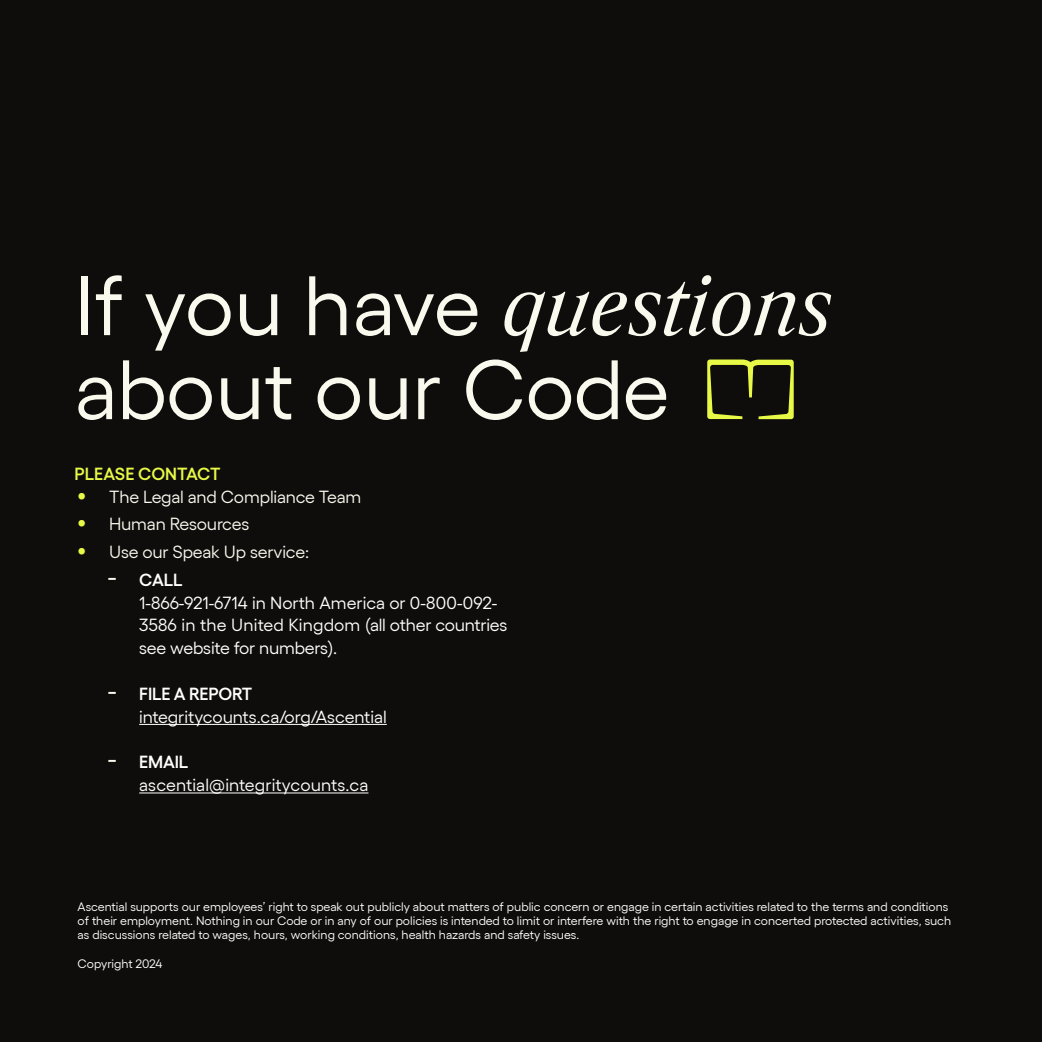
<style>
.page{position:relative;width:1042px;height:1042px;background:#fff}
.page>*{position:absolute;margin:0;border:0;box-sizing:border-box;transform-origin:0 0}
.t1{font:84px/84px "Yellix";color:#f9f9ed}
.t2{font:17.5px/22.8px "Yellix";color:#fff}
.t3{font:17.5px "Yellix";letter-spacing:-.01em;color:#f9f9ed}
.t4{font:600 17.5px "Yellix";color:#e7f946}
.t5{font:12.25px/14px "Yellix";color:#fff}
.s1{font-family:"Rando Ascential";font-style:italic;font-size:82.25px}
.s2{font-size:28px;color:#e7f946}
.s3{font-size:28px;color:#f9f9ed}
.s4{font-weight:600}
</style>
<div class="page">
<div style="left:0;top:0;width:1042px;height:1041px;background:#0f0d0c"></div>
<hr style="left:139px;top:724px;width:248px;height:1px;background:#fff">
<hr style="left:139px;top:792px;width:229px;height:1px;background:#fff">
<svg style="left:707px;top:359px;width:87px;height:60px"></svg>
<h1 class="t1" style="left:74px;top:255px;width:759px">If you have <span class="s1">questions </span>about our Code</h1>
<h2 class="t4" style="left:74px;top:460px;width:148px">PLEASE CONTACT</h2>
<h2 class="t3" style="left:78px;top:483px;width:285px"><span class="s2">•</span> The Legal and Compliance Team</h2>
<h2 class="t3" style="left:78px;top:511px;width:173px"><span class="s2">•</span> Human Resources</h2>
<h2 class="t3" style="left:78px;top:538px;width:233px"><span class="s2">•</span> Use our Speak Up service:</h2>
<h2 class="t2" style="left:139px;top:566px;width:370px;text-indent:-31px"><span class="s3">-</span> <span class="s4">CALL<br></span>1-866-921-6714 in North America or 0-800-092-<br>3586 in the United Kingdom (all other countries see website for numbers).</h2>
<h2 class="t2" style="left:139px;top:680px;width:249px;text-indent:-31px"><span class="s3">-</span> <span class="s4">FILE A REPORT </span>integritycounts.ca/org/Ascential</h2>
<h2 class="t2" style="left:139px;top:749px;width:231px;text-indent:-31px"><span class="s3">-</span> <span class="s4">EMAIL </span>ascential@integritycounts.ca</h2>
<p class="t5" style="left:78px;top:898px;width:875px">Ascential supports our employees’ right to speak out publicly about matters of public concern or engage in certain activities related to the terms and conditions of their employment. Nothing in our Code or in any of our policies is intended to limit or interfere with the right to engage in concerted protected activities, such as discussions related to wages, hours, working conditions, health hazards and safety issues.</p>
<p class="t5" style="left:78px;top:955px;width:86px">Copyright 2024</p>
</div>
